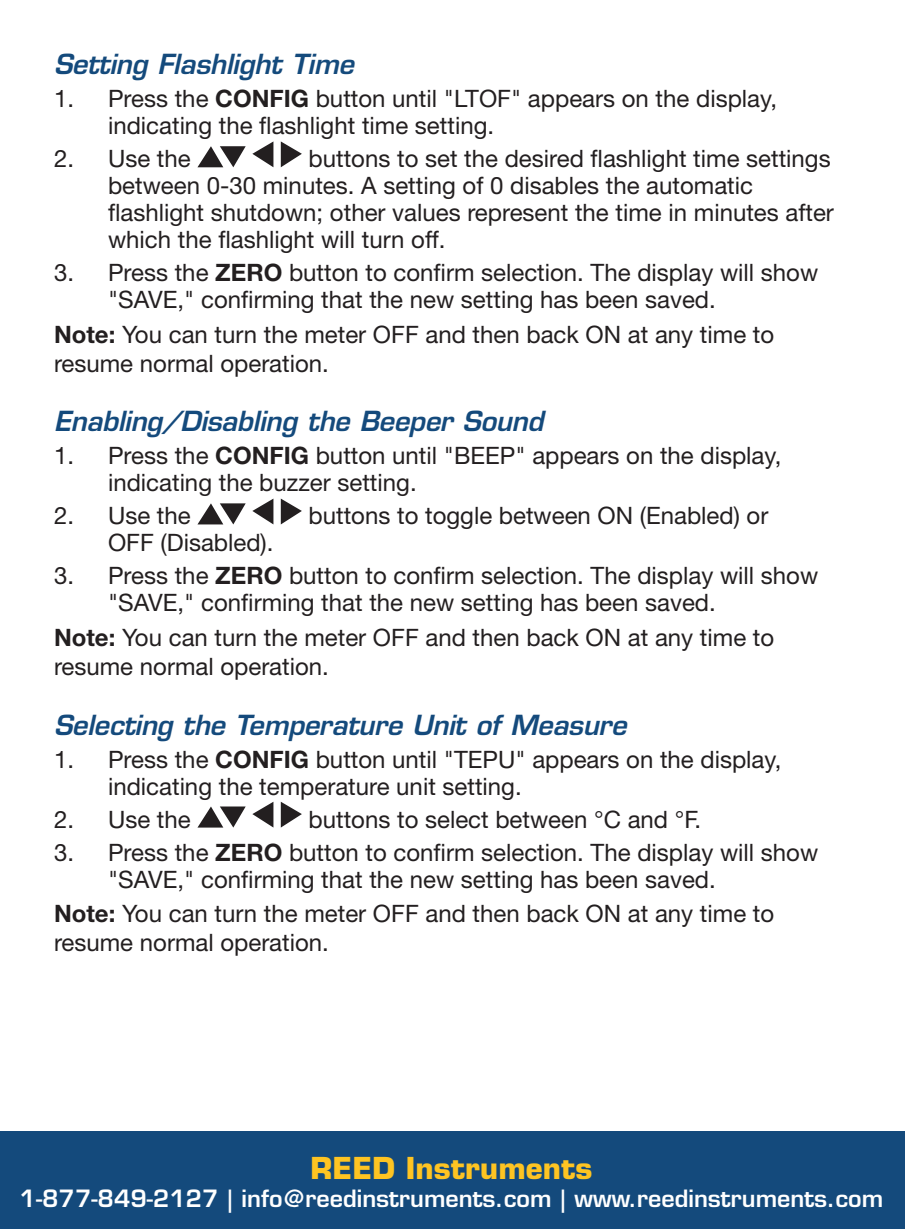
<style>
.page{position:relative;width:905px;height:1229px;background:#fff}
.page>*{position:absolute;margin:0;border:0;box-sizing:border-box;transform-origin:0 0}
.t1{font:700 29.4px "Eurostile LT Std";color:#fec422}
.t2{font:italic 600 27px "Eurostile LT Std";letter-spacing:-.01em;color:#144a7c}
.t3{font:24px/27px "Helvetica Neue LT Std";color:#231f20}
.t4{font:600 23.4px "Eurostile LT Std";color:#fff}
.s1{font-weight:700}
</style>
<div class="page">
<svg style="left:197px;top:146px;width:49px;height:21px"></svg>
<svg style="left:252px;top:141px;width:21px;height:26px"></svg>
<svg style="left:281px;top:141px;width:21px;height:26px"></svg>
<svg style="left:197px;top:503px;width:49px;height:21px"></svg>
<svg style="left:252px;top:499px;width:21px;height:25px"></svg>
<svg style="left:281px;top:498px;width:21px;height:26px"></svg>
<svg style="left:198px;top:806px;width:48px;height:21px"></svg>
<svg style="left:252px;top:802px;width:21px;height:25px"></svg>
<svg style="left:281px;top:802px;width:21px;height:25px"></svg>
<div style="left:0;top:1131px;width:904px;height:97px;background:#144a7c"></div>
<p class="t2" style="left:54px;top:47px;width:301px">Setting Flashlight Time</p>
<p class="t3" style="left:108px;top:85px;width:670px;text-indent:-54px">1. Press the <span class="s1">CONFIG</span> button until "LTOF" appears on the display, indicating the flashlight time setting.</p>
<p class="t3" style="left:54px;top:145px;width:138px">2. Use the</p>
<p class="t3" style="left:108px;top:145px;width:727px;text-indent:200px">buttons to set the desired flashlight time settings between 0-30 minutes. A setting of 0 disables the automatic flashlight shutdown; other values represent the time in minutes after which the flashlight will turn off.</p>
<p class="t3" style="left:108px;top:259px;width:711px;text-indent:-54px">3. Press the <span class="s1">ZERO</span> button to confirm selection. The display will show "SAVE," confirming that the new setting has been saved.</p>
<p class="t3" style="left:54px;top:320px;width:721px;line-height:28.8px"><span class="s1">Note:</span> You can turn the meter OFF and then back ON at any time to resume normal operation.</p>
<p class="t2" style="left:54px;top:404px;width:491px">Enabling/Disabling the Beeper Sound</p>
<p class="t3" style="left:108px;top:442px;width:675px;text-indent:-54px">1. Press the <span class="s1">CONFIG</span> button until "BEEP" appears on the display, indicating the buzzer setting.</p>
<p class="t3" style="left:54px;top:502px;width:138px">2. Use the</p>
<p class="t3" style="left:308px;top:502px;width:461px">buttons to toggle between ON (Enabled) or</p>
<p class="t3" style="left:108px;top:529px;width:167px">OFF (Disabled).</p>
<p class="t3" style="left:108px;top:562px;width:711px;text-indent:-54px">3. Press the <span class="s1">ZERO</span> button to confirm selection. The display will show "SAVE," confirming that the new setting has been saved.</p>
<p class="t3" style="left:54px;top:623px;width:721px;line-height:28.8px"><span class="s1">Note:</span> You can turn the meter OFF and then back ON at any time to resume normal operation.</p>
<p class="t2" style="left:54px;top:707px;width:574px">Selecting the Temperature Unit of Measure</p>
<p class="t3" style="left:108px;top:745px;width:675px;text-indent:-54px">1. Press the <span class="s1">CONFIG</span> button until "TEPU" appears on the display, indicating the temperature unit setting.</p>
<p class="t3" style="left:54px;top:805px;width:138px">2. Use the</p>
<p class="t3" style="left:308px;top:805px;width:394px">buttons to select between °C and °F.</p>
<p class="t3" style="left:108px;top:838px;width:711px;text-indent:-54px">3. Press the <span class="s1">ZERO</span> button to confirm selection. The display will show "SAVE," confirming that the new setting has been saved.</p>
<p class="t3" style="left:54px;top:899px;width:721px;line-height:28.8px"><span class="s1">Note:</span> You can turn the meter OFF and then back ON at any time to resume normal operation.</p>
<p class="t1" style="left:310px;top:1149px;width:283px">REED Instruments</p>
<p class="t4" style="left:20px;top:1183px;width:865px">1-877-849-2127 | info@reedinstruments.com | www.reedinstruments.com</p>
</div>
